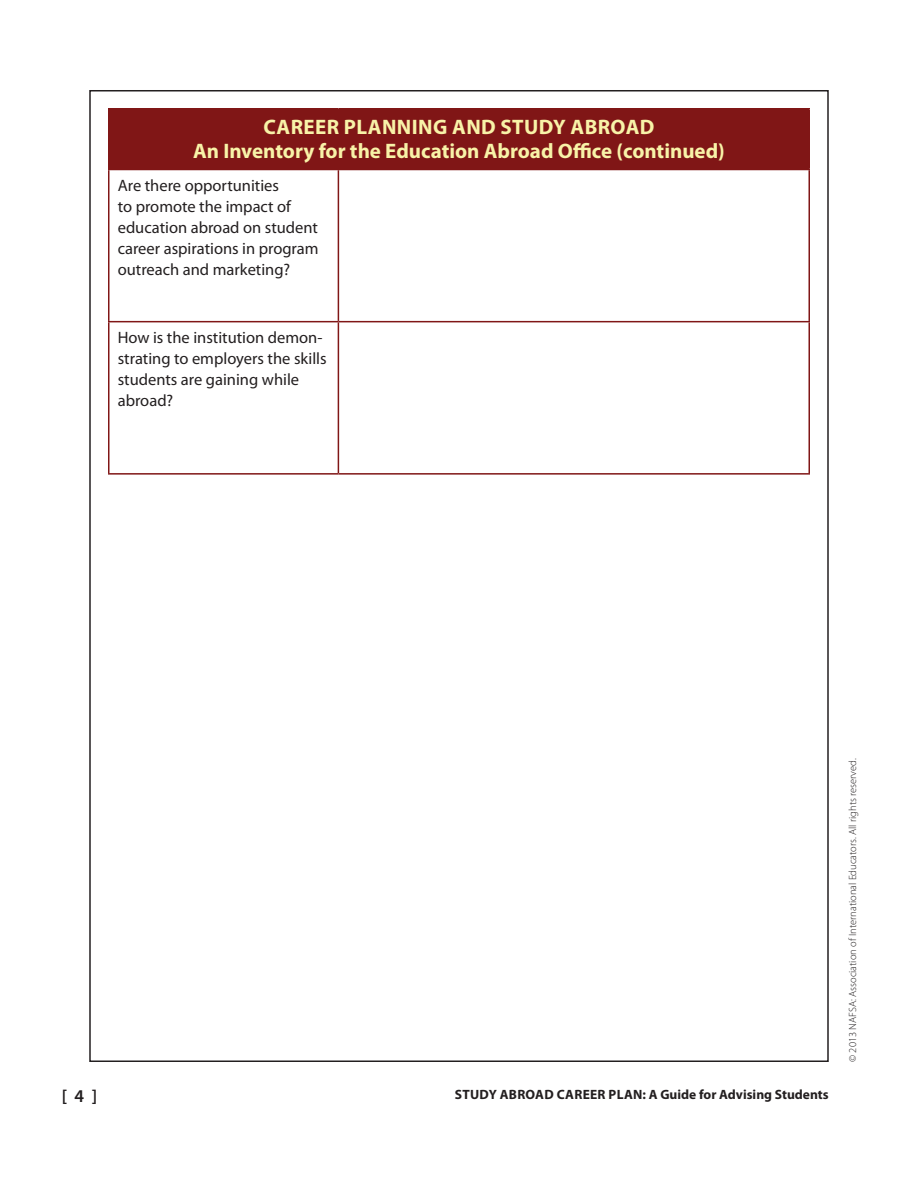
<style>
.page{position:relative;width:918px;height:1188px;background:#fff}
.page>*{position:absolute;margin:0;border:0;box-sizing:border-box;transform-origin:0 0}
.Table_title{font:700 21px/24px "Myriad Pro";color:#f8f3a8;text-align:center}
.t1{font:600 18px "Myriad Pro";color:#231f20}
.Body_Text{font:16.5px/21px "Myriad Pro";color:#231f20}
.t2{font:700 13.5px "Myriad Pro";color:#231f20}
.t3{font:300 10.5px "Myriad Pro";color:#231f20}
</style>
<div class="page">
<div style="left:109px;top:109px;width:700px;height:61px;background:#801616"></div>
<hr style="left:108px;top:108px;width:230px;height:2px;background:#801616">
<hr style="left:108px;top:110px;width:2px;height:59px;background:#801616">
<hr style="left:338px;top:108px;width:472px;height:2px;background:#801616">
<hr style="left:808px;top:110px;width:2px;height:59px;background:#801616">
<hr style="left:108px;top:169px;width:230px;height:1px;background:#801616">
<hr style="left:338px;top:169px;width:472px;height:1px;background:#801616">
<hr style="left:108px;top:170px;width:2px;height:151px;background:#801616">
<hr style="left:338px;top:170px;width:1px;height:151px;background:#801616">
<hr style="left:808px;top:170px;width:2px;height:151px;background:#801616">
<hr style="left:108px;top:321px;width:230px;height:1px;background:#801616">
<hr style="left:108px;top:322px;width:2px;height:151px;background:#801616">
<hr style="left:338px;top:321px;width:472px;height:1px;background:#801616">
<hr style="left:338px;top:322px;width:1px;height:151px;background:#801616">
<hr style="left:808px;top:322px;width:2px;height:151px;background:#801616">
<hr style="left:108px;top:473px;width:230px;height:2px;background:#801616">
<hr style="left:338px;top:473px;width:472px;height:2px;background:#801616">
<p class="Table_title" style="left:193px;top:114px;width:533px">CAREER PLANNING AND STUDY ABROAD<br>An Inventory for the Education Abroad Office (continued)</p>
<p class="Body_Text" style="left:118px;top:175px;width:202px">Are there opportunities<br>to promote the impact of education abroad on student career aspirations in program outreach and marketing?</p>
<p class="Body_Text" style="left:118px;top:327px;width:210px">How is the institution demon&shy;strating to employers the skills students are gaining while abroad?</p>
<p class="t1" style="left:62px;top:1086px;width:37px">[ 4 ]</p>
<p class="t2" style="left:455px;top:1085px;width:375px">STUDY ABROAD CAREER PLAN: A Guide for Advising Students</p>
<p class="t3" style="left:846px;top:1062px;width:305px;rotate:-90deg">© 2013 NAFSA: Association of International Educators. All rights reserved.</p>
</div>
